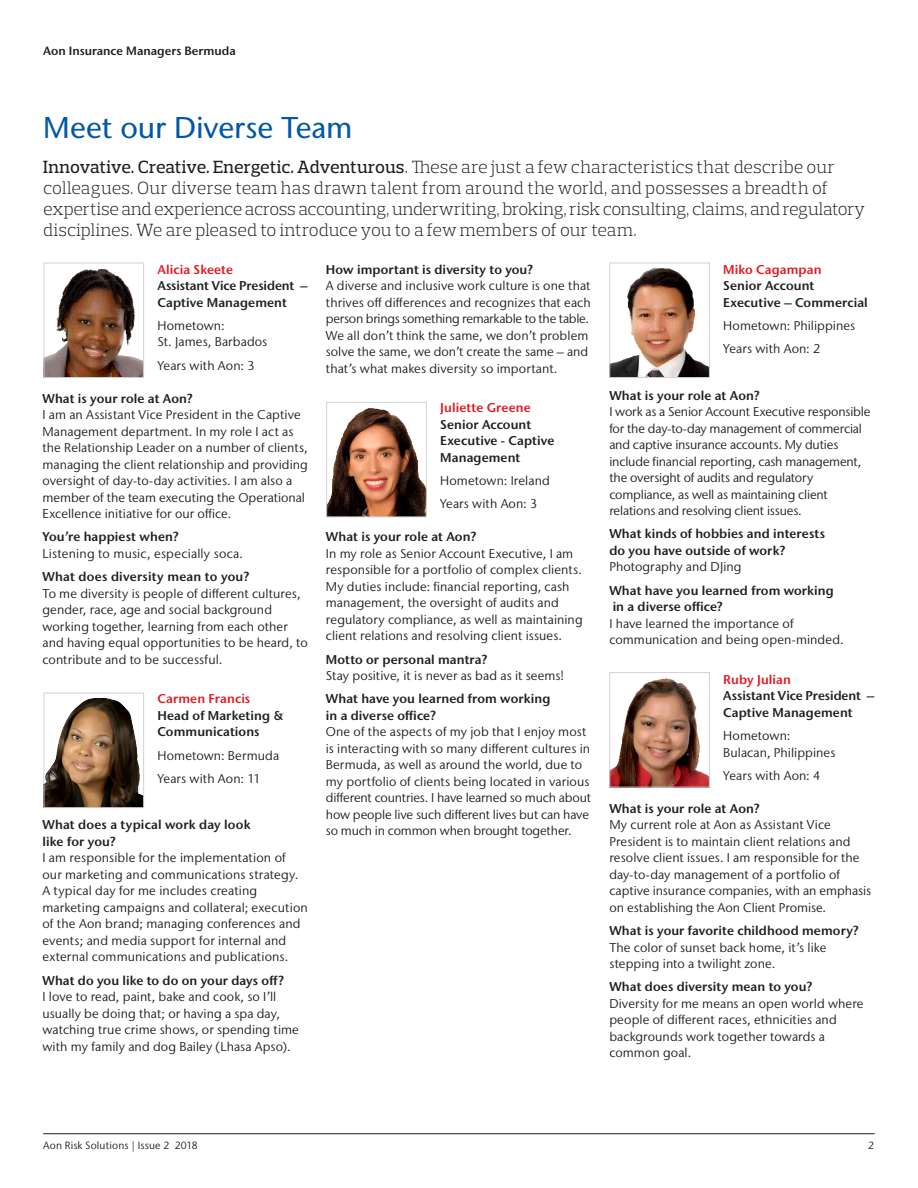
<style>
.page{position:relative;width:918px;height:1188px;background:#fff}
.page>*{position:absolute;margin:0;border:0;box-sizing:border-box;transform-origin:0 0}
.Headline__1{font:500 30px "Stone Sans IIITC Pro";letter-spacing:-.005em;color:#0157a8}
.Subhead__1-Prelo{font:300 18px/21px "Prelo Slab";color:#231f20}
.Body_Copy{font:12.75px/16.5px "Stone Sans IIITC Pro";letter-spacing:.005em;color:#231f20}
.Body_Copy-2{font:12.75px/16.5px "Stone Sans IIITC Pro";letter-spacing:-.015em;color:#231f20}
.Body_Copy-3{font:600 12.75px/16.5px "Stone Sans IIITC Pro";letter-spacing:.005em;color:#231f20}
.name{font:600 12.75px/16.5px "Stone Sans IIITC Pro";letter-spacing:.005em;color:#231f20}
.t1{font:600 12px "Stone Sans IIITC Pro";color:#231f20}
.t2{font:10.5px "Stone Sans IIITC Pro";letter-spacing:.015em;color:#231f20}
.s1{font-weight:500}
.s2{color:#e21a21}
.s3{font-weight:600}
.s4{font-weight:400}
</style>
<div class="page">
<img style="left:46px;top:269px;width:96px;height:107px">
<div style="left:44px;top:263px;width:100px;height:115px;border:1px solid #d1d2d4"></div>
<img style="left:46px;top:698px;width:96px;height:108px">
<div style="left:44px;top:693px;width:100px;height:115px;border:1px solid #d1d2d4"></div>
<img style="left:328px;top:408px;width:97px;height:107px">
<div style="left:326px;top:402px;width:101px;height:115px;border:1px solid #d1d2d4"></div>
<img style="left:611px;top:267px;width:97px;height:109px">
<div style="left:609px;top:263px;width:101px;height:115px;border:1px solid #d1d2d4"></div>
<img style="left:611px;top:678px;width:97px;height:108px">
<div style="left:609px;top:672px;width:101px;height:116px;border:1px solid #d1d2d4"></div>
<hr style="left:43px;top:1133px;width:832px;height:1px;background:#231f20">
<p class="t1" style="left:43px;top:44px;width:194px">Aon Insurance Managers Bermuda</p>
<p class="Headline__1" style="left:43px;top:109px;width:311px">Meet our Diverse Team</p>
<p class="Subhead__1-Prelo" style="left:43px;top:156px;width:823px"><span class="s1">Innovative. Creative. Energetic. Adventurous</span>. These are just a few characteristics that describe our colleagues. Our diverse team has drawn talent from around the world, and possesses a breadth of expertise and experience across accounting, underwriting, broking, risk consulting, claims, and regulatory disciplines. We are pleased to introduce you to a few members of our team.</p>
<p class="name" style="left:158px;top:261px;width:152px"><span class="s2">Alicia Skeete<br></span>Assistant Vice President –<br>Captive Management</p>
<p class="Body_Copy" style="left:158px;top:317px;width:111px">Hometown:<br>St. James, Barbados</p>
<p class="Body_Copy" style="left:158px;top:357px;width:99px">Years with Aon: 3</p>
<p class="Body_Copy" style="left:42px;top:390px;width:267px"><span class="s3">What is your role at Aon?<br></span>I am an Assistant Vice President in the Captive Management department. In my role I act as the Relationship Leader on a number of clients, managing the client relationship and providing oversight of day-to-day activities. I am also a member of the team executing the Operational Excellence initiative for our office.</p>
<p class="Body_Copy" style="left:42px;top:529px;width:202px"><span class="s3">You’re happiest when?<br></span>Listening to music, especially soca.</p>
<p class="Body_Copy" style="left:42px;top:568px;width:267px"><span class="s3">What does diversity mean to you?<br></span>To me diversity is people of different cultures, gender, race, age and social background working together, learning from each other and having equal opportunities to be heard, to contribute and to be successful.</p>
<p class="Body_Copy-3" style="left:158px;top:691px;width:128px"><span class="s2">Carmen Francis<br></span>Head of Marketing &amp;<br>Communications</p>
<p class="Body_Copy" style="left:158px;top:747px;width:123px">Hometown: Bermuda</p>
<p class="Body_Copy" style="left:158px;top:770px;width:105px">Years with Aon: 11</p>
<p class="Body_Copy" style="left:42px;top:817px;width:267px"><span class="s3">What does a typical work day look<br>like for you?<br></span>I am responsible for the implementation of our marketing and communications strategy.<br>A typical day for me includes creating marketing campaigns and collateral; execution of the Aon brand; managing conferences and events; and media support for internal and external communications and publications.</p>
<p class="Body_Copy" style="left:42px;top:972px;width:258px"><span class="s3">What do you like to do on your days off?<br></span>I love to read, paint, bake and cook, so I’ll usually be doing that; or having a spa day, watching true crime shows, or spending time with my family and dog Bailey (Lhasa Apso).</p>
<p class="Body_Copy" style="left:326px;top:261px;width:266px"><span class="s3">How important is diversity to you?<br></span>A diverse and inclusive work culture is one that thrives off differences and recognizes that each person brings something remarkable to the table.<br>We all don’t think the same, we don’t problem solve the same, we don’t create the same – and that’s what makes diversity so important.</p>
<p class="Body_Copy-3" style="left:440px;top:400px;width:116px"><span class="s2">Juliette Greene<br></span>Senior Account<br>Executive - Captive<br>Management</p>
<p class="Body_Copy" style="left:440px;top:472px;width:111px">Hometown: Ireland</p>
<p class="Body_Copy" style="left:440px;top:496px;width:99px">Years with Aon: 3</p>
<p class="Body_Copy" style="left:326px;top:529px;width:258px"><span class="s3">What is your role at Aon?<br></span>In my role as Senior Account Executive, I am responsible for a portfolio of complex clients.<br>My duties include: financial reporting, cash management, the oversight of audits and regulatory compliance, as well as maintaining client relations and resolving client issues.</p>
<p class="Body_Copy" style="left:326px;top:651px;width:240px"><span class="s3">Motto or personal mantra?<br></span>Stay positive, it is never as bad as it seems!</p>
<p class="Body_Copy" style="left:326px;top:691px;width:267px"><span class="s3">What have you learned from working<br>in a diverse office?<br></span>One of the aspects of my job that I enjoy most is interacting with so many different cultures in Bermuda, as well as around the world, due to my portfolio of clients being located in various different countries. I have learned so much about how people live such different lives but can have so much in common when brought together.</p>
<p class="Body_Copy-3" style="left:723px;top:261px;width:146px"><span class="s2">Miko Cagampan<br></span>Senior Account<br>Executive – Commercial</p>
<p class="Body_Copy" style="left:723px;top:317px;width:134px">Hometown: Philippines</p>
<p class="Body_Copy" style="left:723px;top:340px;width:99px">Years with Aon: 2</p>
<p class="Body_Copy-2" style="left:609px;top:387px;width:263px"><span class="s3">What is your role at Aon?<br></span>I work as a Senior Account Executive responsible for the day-to-day management of commercial and captive insurance accounts. My duties include financial reporting, cash management, the oversight of audits and regulatory compliance, as well as maintaining client relations and resolving client issues.</p>
<p class="Body_Copy-3" style="left:609px;top:526px;width:217px">What kinds of hobbies and interests do you have outside of work?<br><span class="s4">Photography and DJing</span></p>
<p class="Body_Copy" style="left:609px;top:582px;width:236px"><span class="s3">What have you learned from working in a diverse office?<br></span>I have learned the importance of communication and being open-minded.</p>
<p class="Body_Copy-3" style="left:723px;top:671px;width:153px"><span class="s2">Ruby Julian<br></span>Assistant Vice President –<br>Captive Management</p>
<p class="Body_Copy" style="left:723px;top:727px;width:114px">Hometown:<br>Bulacan, Philippines</p>
<p class="Body_Copy" style="left:723px;top:767px;width:99px">Years with Aon: 4</p>
<p class="Body_Copy" style="left:609px;top:800px;width:263px"><span class="s3">What is your role at Aon?<br></span>My current role at Aon as Assistant Vice President is to maintain client relations and resolve client issues. I am responsible for the day-to-day management of a portfolio of captive insurance companies, with an emphasis on establishing the Aon Client Promise.</p>
<p class="Body_Copy" style="left:609px;top:922px;width:251px"><span class="s3">What is your favorite childhood memory?<br></span>The color of sunset back home, it’s like stepping into a twilight zone.</p>
<p class="Body_Copy" style="left:609px;top:979px;width:256px"><span class="s3">What does diversity mean to you?<br></span>Diversity for me means an open world where people of different races, ethnicities and backgrounds work together towards a common goal.</p>
<p class="t2" style="left:43px;top:1139px;width:156px">Aon Risk Solutions | Issue 2 2018</p>
<p class="t2" style="left:868px;top:1139px;width:7px">2</p>
</div>
